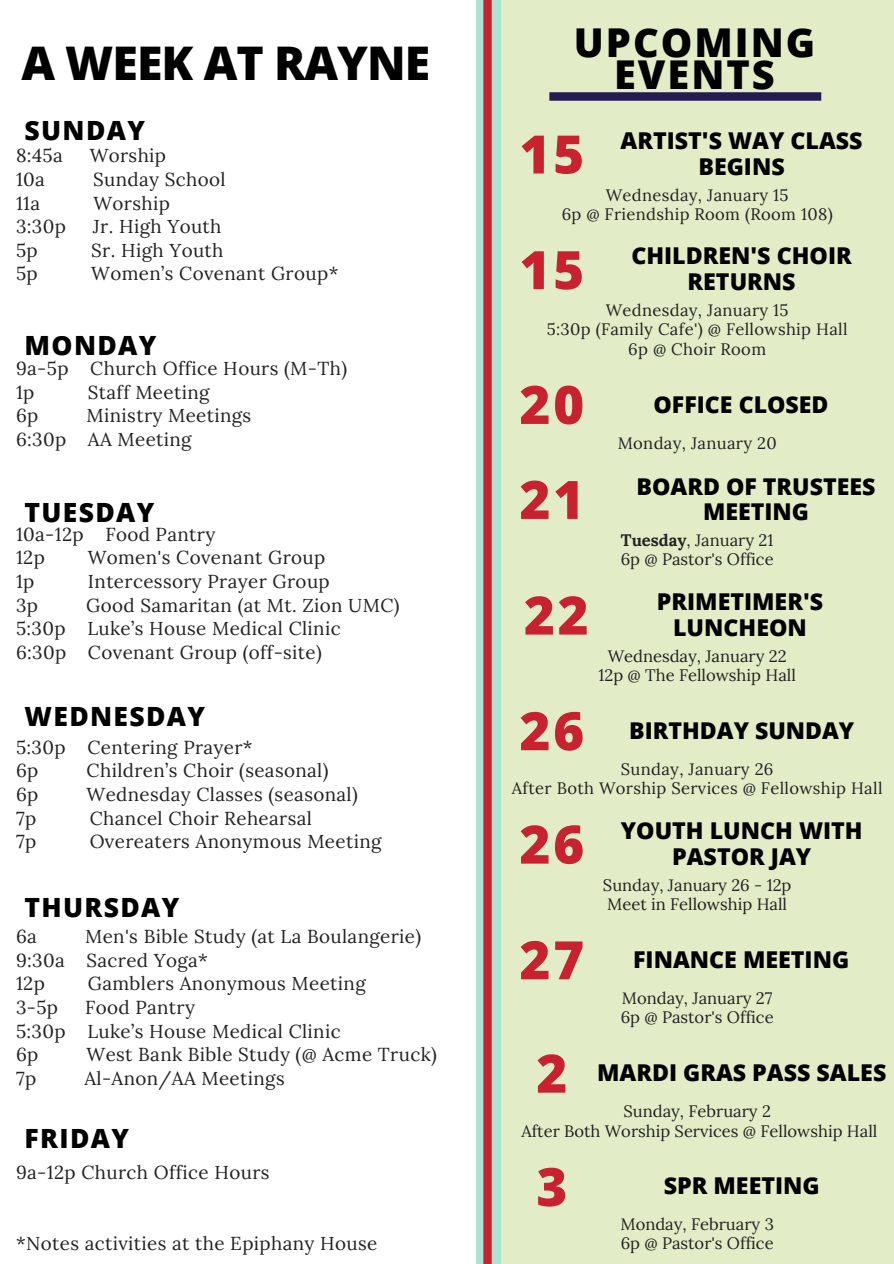
<style>
.page{position:relative;width:894px;height:1264px;background:#fff}
.page>*{position:absolute;margin:0;border:0;box-sizing:border-box;transform-origin:0 0}
.t1{font:800 52.95px "Open Sans";letter-spacing:.05em;color:#c82230}
.t2{font:800 46.35px "Open Sans";letter-spacing:-.02em;color:#000}
.t3{font:800 39.75px/31.5px "Open Sans";letter-spacing:.05em;color:#000;text-align:center}
.t4{font:800 26.55px "Open Sans";letter-spacing:.05em;color:#000}
.t5{font:800 23.25px/26px "Open Sans";color:#000;text-align:center}
.t6{font:800 23.1px/25.5px "Open Sans";color:#000;text-align:center}
.t7{font:18.75px/23.7px "Lora";letter-spacing:.02em;color:#222}
.t8{font:16.5px/19.2px "Lora";color:#222}
.t9{font:16.5px/19.2px "Lora";letter-spacing:.02em;color:#222;text-align:center}
.s1{font-weight:700}
</style>
<div class="page">
<div style="left:487px;top:0;width:406px;height:1263px;background:#e2edc7"></div>
<svg style="left:476px;top:0;width:25px;height:1263px;background:#b7a29b"></svg>
<svg style="left:549px;top:92px;width:272px;height:9px;background:#2f2757"></svg>
<h2 class="t2" style="left:21px;top:31px;width:410px">A WEEK AT RAYNE</h2>
<h3 class="t4" style="left:25px;top:112px;width:122px">SUNDAY</h3>
<p class="t7" style="left:16px;top:143px;width:48px">8:45a</p>
<p class="t7" style="left:90px;top:143px;width:78px">Worship</p>
<p class="t7" style="left:16px;top:167px;width:30px">10a</p>
<p class="t7" style="left:93px;top:167px;width:134px">Sunday School</p>
<p class="t7" style="left:16px;top:191px;width:26px">11a</p>
<p class="t7" style="left:94px;top:191px;width:78px">Worship</p>
<p class="t7" style="left:16px;top:214px;width:51px">3:30p</p>
<p class="t7" style="left:93px;top:214px;width:130px">Jr. High Youth</p>
<p class="t7" style="left:16px;top:238px;width:23px">5p</p>
<p class="t7" style="left:91px;top:238px;width:134px">Sr. High Youth</p>
<p class="t7" style="left:16px;top:262px;width:23px">5p</p>
<p class="t7" style="left:91px;top:262px;width:248px">Women’s Covenant Group*</p>
<h3 class="t4" style="left:25px;top:327px;width:133px">MONDAY</h3>
<p class="t7" style="left:16px;top:356px;width:332px">9a-5p Church Office Hours (M-Th)<br>1p</p>
<p class="t7" style="left:88px;top:380px;width:123px">Staff Meeting</p>
<p class="t7" style="left:16px;top:404px;width:237px;text-indent:71px">Ministry Meetings<br>6:30p AA Meeting</p>
<p class="t7" style="left:16px;top:404px;width:24px">6p</p>
<h3 class="t4" style="left:25px;top:494px;width:131px">TUESDAY</h3>
<p class="t7" style="left:16px;top:522px;width:201px">10a-12p Food Pantry<br>12p</p>
<p class="t7" style="left:88px;top:545px;width:239px">Women's Covenant Group</p>
<p class="t7" style="left:16px;top:569px;width:20px">1p</p>
<p class="t7" style="left:88px;top:569px;width:243px">Intercessory Prayer Group</p>
<p class="t7" style="left:16px;top:593px;width:24px">3p</p>
<p class="t7" style="left:16px;top:593px;width:385px;text-indent:70px">Good Samaritan (at Mt. Zion UMC)<br>5:30p Luke’s House Medical Clinic<br>6:30p Covenant Group (off-site)</p>
<h3 class="t4" style="left:25px;top:697px;width:182px">WEDNESDAY</h3>
<p class="t7" style="left:16px;top:735px;width:238px">5:30p Centering Prayer*<br>6p</p>
<p class="t7" style="left:87px;top:758px;width:243px">Children’s Choir (seasonal)</p>
<p class="t7" style="left:16px;top:782px;width:24px">6p</p>
<p class="t7" style="left:87px;top:782px;width:272px">Wednesday Classes (seasonal)</p>
<p class="t7" style="left:16px;top:805px;width:22px">7p</p>
<p class="t7" style="left:90px;top:805px;width:224px">Chancel Choir Rehearsal</p>
<p class="t7" style="left:16px;top:829px;width:22px">7p</p>
<p class="t7" style="left:90px;top:829px;width:293px">Overeaters Anonymous Meeting</p>
<h3 class="t4" style="left:25px;top:888px;width:156px">THURSDAY</h3>
<p class="t7" style="left:16px;top:924px;width:406px;text-indent:69px">Men's Bible Study (at La Boulangerie)<br>9:30a Sacred Yoga*<br>12p</p>
<p class="t7" style="left:16px;top:924px;width:22px">6a</p>
<p class="t7" style="left:88px;top:971px;width:279px">Gamblers Anonymous Meeting</p>
<p class="t7" style="left:16px;top:995px;width:44px">3-5p</p>
<p class="t7" style="left:16px;top:995px;width:326px;text-indent:69px">Food Pantry<br>5:30p Luke’s House Medical Clinic<br>6p</p>
<p class="t7" style="left:87px;top:1042px;width:351px">West Bank Bible Study (@ Acme Truck)</p>
<p class="t7" style="left:16px;top:1066px;width:22px">7p</p>
<p class="t7" style="left:84px;top:1066px;width:202px">Al-Anon/AA Meetings</p>
<h3 class="t4" style="left:25px;top:1119px;width:106px">FRIDAY</h3>
<p class="t7" style="left:16px;top:1160px;width:255px">9a-12p Church Office Hours</p>
<p class="t7" style="left:16px;top:1231px;width:363px">*Notes activities at the Epiphany House</p>
<h3 class="t3" style="left:573px;top:26px;width:243px">UPCOMING<br>EVENTS</h3>
<h1 class="t1" style="left:519px;top:117px;width:66px">15</h1>
<p class="t5" style="left:620px;top:127px;width:243px">ARTIST'S WAY CLASS<br>BEGINS</p>
<p class="t9" style="left:561px;top:185px;width:272px">Wednesday, January 15<br>6p @ Friendship Room (Room 108)</p>
<h1 class="t1" style="left:519px;top:232px;width:66px">15</h1>
<p class="t5" style="left:631px;top:242px;width:222px">CHILDREN'S CHOIR<br>RETURNS</p>
<p class="t9" style="left:546px;top:300px;width:302px">Wednesday, January 15<br>5:30p (Family Cafe') @ Fellowship Hall<br>6p @ Choir Room</p>
<h1 class="t1" style="left:519px;top:367px;width:66px">20</h1>
<p class="t6" style="left:653px;top:391px;width:176px">OFFICE CLOSED</p>
<p class="t9" style="left:617px;top:434px;width:160px">Monday, January 20</p>
<h1 class="t1" style="left:519px;top:462px;width:66px">21</h1>
<p class="t6" style="left:636px;top:473px;width:240px">BOARD OF TRUSTEES<br>MEETING</p>
<p class="t8" style="left:620px;top:530px;width:154px"><span class="s1">Tuesday</span>, January 21<br>6p @ Pastor's Office</p>
<h1 class="t1" style="left:523px;top:578px;width:66px">22</h1>
<p class="t5" style="left:656px;top:587px;width:168px">PRIMETIMER'S<br>LUNCHEON</p>
<p class="t8" style="left:598px;top:646px;width:199px;text-align:center">Wednesday, January 22<br>12p @ The Fellowship Hall</p>
<h1 class="t1" style="left:519px;top:693px;width:66px">26</h1>
<p class="t6" style="left:629px;top:717px;width:226px">BIRTHDAY SUNDAY</p>
<p class="t9" style="left:511px;top:759px;width:372px">Sunday, January 26<br>After Both Worship Services @ Fellowship Hall</p>
<h1 class="t1" style="left:519px;top:807px;width:66px">26</h1>
<p class="t5" style="left:620px;top:816px;width:243px">YOUTH LUNCH WITH<br>PASTOR JAY</p>
<p class="t8" style="left:602px;top:875px;width:190px">Sunday, January 26 - 12p<br>Meet in Fellowship Hall</p>
<h1 class="t1" style="left:519px;top:922px;width:66px">27</h1>
<p class="t5" style="left:633px;top:946px;width:217px">FINANCE MEETING</p>
<p class="t8" style="left:620px;top:988px;width:154px">Monday, January 27<br>6p @ Pastor's Office</p>
<h1 class="t1" style="left:536px;top:1036px;width:32px">2</h1>
<p class="t5" style="left:597px;top:1059px;width:291px">MARDI GRAS PASS SALES</p>
<p class="t8" style="left:521px;top:1101px;width:357px;text-align:center">Sunday, February 2<br>After Both Worship Services @ Fellowship Hall</p>
<h1 class="t1" style="left:536px;top:1149px;width:32px">3</h1>
<p class="t5" style="left:663px;top:1172px;width:157px">SPR MEETING</p>
<p class="t8" style="left:620px;top:1214px;width:155px">Monday, February 3<br>6p @ Pastor's Office</p>
</div>
